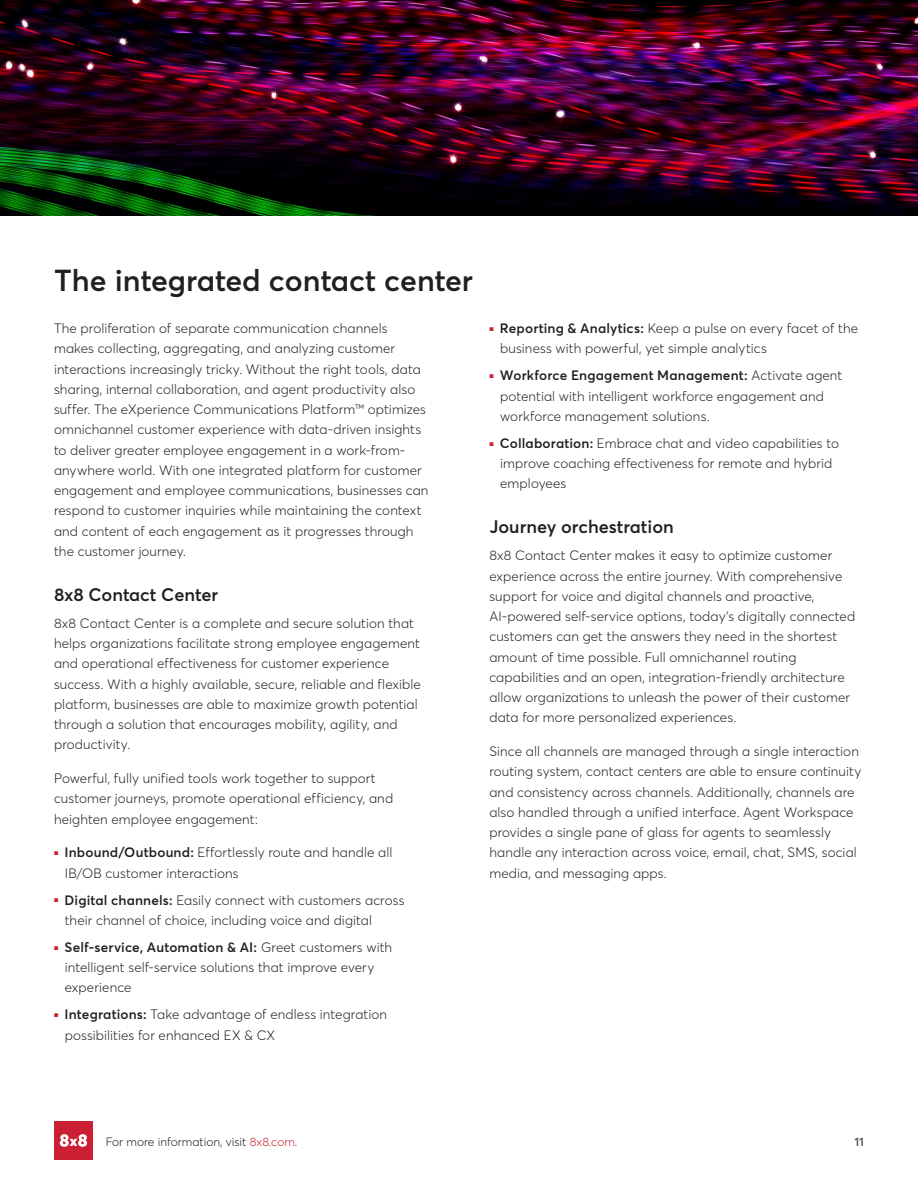
<style>
.page{position:relative;width:918px;height:1188px;background:#fff}
.page>*{position:absolute;margin:0;border:0;box-sizing:border-box;transform-origin:0 0}
.Subhead_Level_1_new{font:600 30px "Averta";color:#231f20}
.Subhead_Level_2{font:600 18px "Averta";color:#231f20}
.Body{font:300 13.5px/20.2px "Averta";letter-spacing:.01em;color:#231f20}
.Body_Bullet{font:300 13.5px/20.2px "Averta";letter-spacing:.01em;color:#231f20}
.Body_Bullet_last{font:300 13.5px/20.2px "Averta";letter-spacing:.01em;color:#231f20}
.t1{font:300 12px "Averta";color:#231f20}
.t2{font:600 12px "Averta";color:#54555a}
.s1{font-weight:600}
.s2{color:#cb2033}
</style>
<div class="page">
<img style="left:0;top:0;width:918px;height:216px">
<div style="left:54px;top:1121px;width:39px;height:39px;background:#cb2033"></div>
<svg style="left:60px;top:1134px;width:27px;height:13px"></svg>
<p class="Subhead_Level_1_new" style="left:54px;top:260px;width:421px">The integrated contact center</p>
<p class="Body" style="left:54px;top:318px;width:376px">The proliferation of separate communication channels makes collecting, aggregating, and analyzing customer interactions increasingly tricky. Without the right tools, data sharing, internal collaboration, and agent productivity also suffer. The eXperience Communications Platform™ optimizes omnichannel customer experience with data-driven insights to deliver greater employee engagement in a work-from&shy;anywhere world. With one integrated platform for customer engagement and employee communications, businesses can respond to customer inquiries while maintaining the context and content of each engagement as it progresses through the customer journey.</p>
<p class="Subhead_Level_2" style="left:54px;top:582px;width:166px">8x8 Contact Center</p>
<p class="Body" style="left:54px;top:613px;width:368px">8x8 Contact Center is a complete and secure solution that helps organizations facilitate strong employee engagement and operational effectiveness for customer experience success. With a highly available, secure, reliable and flexible platform, businesses are able to maximize growth potential through a solution that encourages mobility, agility, and productivity.</p>
<p class="Body" style="left:54px;top:768px;width:341px">Powerful, fully unified tools work together to support customer journeys, promote operational efficiency, and heighten employee engagement:</p>
<p class="Body_Bullet" style="left:65px;top:842px;width:329px;text-indent:-11px"><sup>■</sup> <span class="s1">Inbound/Outbound:</span> Effortlessly route and handle all<br>IB/OB customer interactions</p>
<p class="Body_Bullet" style="left:65px;top:889px;width:341px;text-indent:-11px"><sup>■</sup> <span class="s1">Digital channels:</span> Easily connect with customers across their channel of choice, including voice and digital</p>
<p class="Body_Bullet" style="left:65px;top:937px;width:329px;text-indent:-11px"><sup>■</sup> <span class="s1">Self-service, Automation &amp; AI:</span> Greet customers with intelligent self-service solutions that improve every experience</p>
<p class="Body_Bullet" style="left:65px;top:1004px;width:324px;text-indent:-11px"><sup>■</sup> <span class="s1">Integrations:</span> Take advantage of endless integration possibilities for enhanced EX &amp; CX</p>
<p class="Body_Bullet" style="left:500px;top:318px;width:360px;text-indent:-11px"><sup>■</sup> <span class="s1">Reporting &amp; Analytics:</span> Keep a pulse on every facet of the business with powerful, yet simple analytics</p>
<p class="Body_Bullet" style="left:500px;top:365px;width:344px;text-indent:-11px"><sup>■</sup> <span class="s1">Workforce Engagement Management:</span> Activate agent potential with intelligent workforce engagement and workforce management solutions.</p>
<p class="Body_Bullet_last" style="left:500px;top:433px;width:340px;text-indent:-11px"><sup>■</sup> <span class="s1">Collaboration:</span> Embrace chat and video capabilities to improve coaching effectiveness for remote and hybrid employees</p>
<p class="Subhead_Level_2" style="left:489px;top:514px;width:186px">Journey orchestration</p>
<p class="Body" style="left:489px;top:545px;width:367px">8x8 Contact Center makes it easy to optimize customer experience across the entire journey. With comprehensive support for voice and digital channels and proactive, AI-powered self-service options, today’s digitally connected customers can get the answers they need in the shortest amount of time possible. Full omnichannel routing capabilities and an open, integration-friendly architecture allow organizations to unleash the power of their customer data for more personalized experiences.</p>
<p class="Body" style="left:489px;top:741px;width:373px">Since all channels are managed through a single interaction routing system, contact centers are able to ensure continuity and consistency across channels. Additionally, channels are also handled through a unified interface. Agent Workspace provides a single pane of glass for agents to seamlessly handle any interaction across voice, email, chat, SMS, social media, and messaging apps.</p>
<p class="t1" style="left:106px;top:1133px;width:193px">For more information, visit <span class="s2">8x8.com</span>.</p>
<p class="t2" style="left:854px;top:1133px;width:11px">11</p>
</div>
